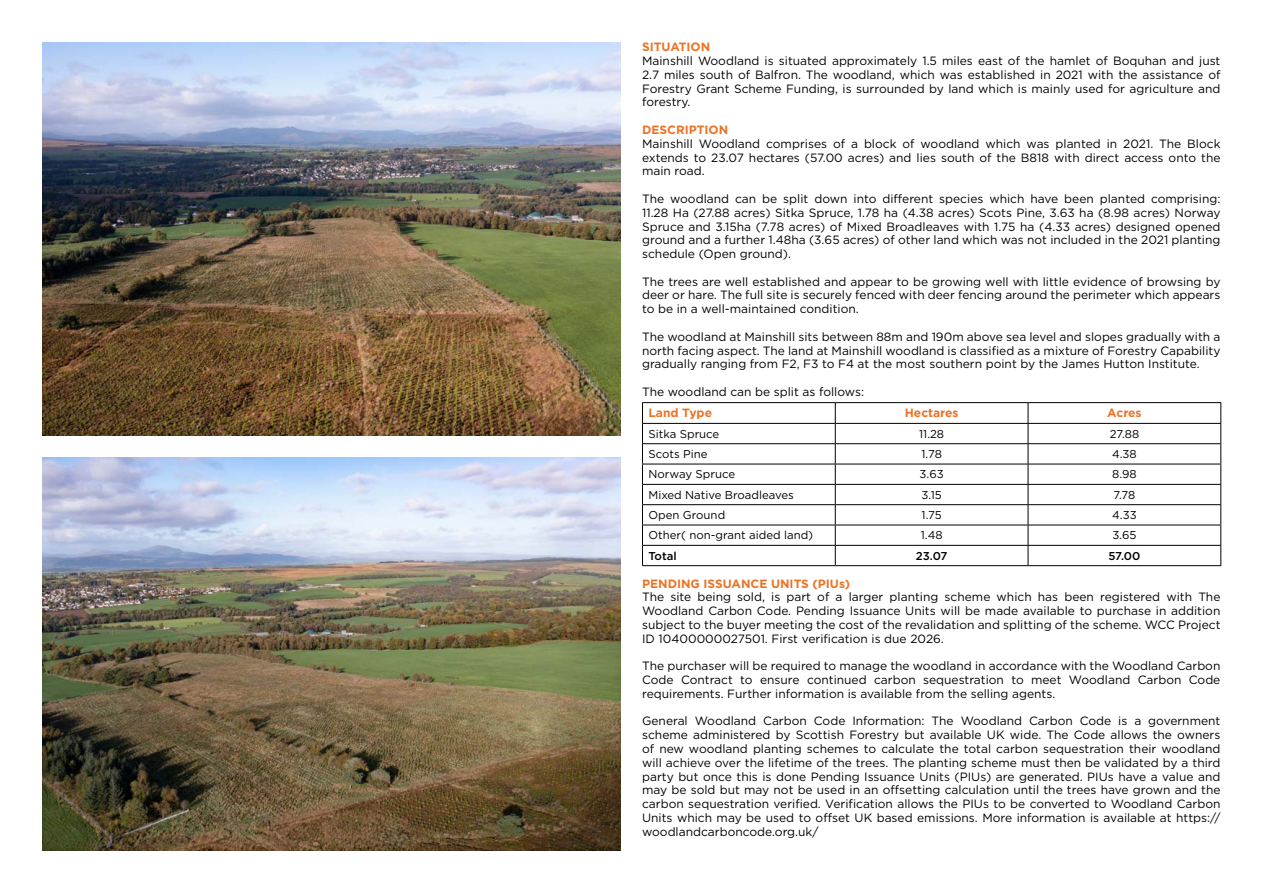
<style>
.page{position:relative;width:1263px;height:893px;background:#fff}
.page>*{position:absolute;margin:0;border:0;box-sizing:border-box;transform-origin:0 0}
.Body_Text{font:12px/13.8px "Gotham HTF";color:#000;text-align:justify}
.Headings_Text{font:700 12px "Gotham HTF";color:#ec7326}
.Body_Text-2{font:11.4px "Gotham HTF";color:#000}
.Body_Text-3{font:500 11.4px "Gotham HTF";color:#000}
</style>
<div class="page">
<hr style="left:642px;top:402px;width:193px;height:1px;background:#000">
<hr style="left:835px;top:402px;width:193px;height:1px;background:#000">
<hr style="left:1028px;top:402px;width:193px;height:1px;background:#000">
<hr style="left:642px;top:423px;width:193px;height:1px;background:#000">
<hr style="left:835px;top:423px;width:193px;height:1px;background:#000">
<hr style="left:1028px;top:423px;width:193px;height:1px;background:#000">
<hr style="left:642px;top:443px;width:193px;height:1px;background:#000">
<hr style="left:835px;top:443px;width:193px;height:1px;background:#000">
<hr style="left:1028px;top:443px;width:193px;height:1px;background:#000">
<hr style="left:642px;top:464px;width:193px;height:1px;background:#000">
<hr style="left:835px;top:464px;width:193px;height:1px;background:#000">
<hr style="left:1028px;top:464px;width:193px;height:1px;background:#000">
<hr style="left:642px;top:484px;width:193px;height:1px;background:#000">
<hr style="left:835px;top:484px;width:193px;height:1px;background:#000">
<hr style="left:1028px;top:484px;width:193px;height:1px;background:#000">
<hr style="left:642px;top:504px;width:193px;height:1px;background:#000">
<hr style="left:835px;top:504px;width:193px;height:1px;background:#000">
<hr style="left:1028px;top:504px;width:193px;height:1px;background:#000">
<hr style="left:642px;top:525px;width:193px;height:1px;background:#000">
<hr style="left:835px;top:525px;width:193px;height:1px;background:#000">
<hr style="left:1028px;top:525px;width:193px;height:1px;background:#000">
<hr style="left:642px;top:545px;width:193px;height:1px;background:#000">
<svg style="left:642px;top:403px;width:1px;height:162px"></svg>
<hr style="left:835px;top:545px;width:193px;height:1px;background:#000">
<svg style="left:835px;top:403px;width:1px;height:162px"></svg>
<hr style="left:1028px;top:545px;width:193px;height:1px;background:#000">
<svg style="left:1028px;top:403px;width:1px;height:162px"></svg>
<svg style="left:1220px;top:403px;width:1px;height:162px"></svg>
<hr style="left:642px;top:565px;width:193px;height:1px;background:#000">
<hr style="left:835px;top:565px;width:193px;height:1px;background:#000">
<hr style="left:1028px;top:565px;width:193px;height:1px;background:#000">
<img style="left:43px;top:43px;width:578px;height:393px">
<img style="left:43px;top:457px;width:578px;height:393px">
<p class="Headings_Text" style="left:642px;top:40px;width:70px">SITUATION</p>
<p class="Body_Text" style="left:642px;top:54px;width:580px">Mainshill Woodland is situated approximately 1.5 miles east of the hamlet of Boquhan and just 2.7 miles south of Balfron. The woodland, which was established in 2021 with the assistance of Forestry Grant Scheme Funding, is surrounded by land which is mainly used for agriculture and forestry.</p>
<p class="Headings_Text" style="left:642px;top:123px;width:88px">DESCRIPTION</p>
<p class="Body_Text" style="left:642px;top:136px;width:580px">Mainshill Woodland comprises of a block of woodland which was planted in 2021. The Block extends to 23.07 hectares (57.00 acres) and lies south of the B818 with direct access onto the main road.</p>
<p class="Body_Text" style="left:642px;top:192px;width:580px">The woodland can be split down into different species which have been planted comprising:<br>11.28 Ha (27.88 acres) Sitka Spruce, 1.78 ha (4.38 acres) Scots Pine, 3.63 ha (8.98 acres) Norway Spruce and 3.15ha (7.78 acres) of Mixed Broadleaves with 1.75 ha (4.33 acres) designed opened ground and a further 1.48ha (3.65 acres) of other land which was not included in the 2021 planting schedule (Open ground).</p>
<p class="Body_Text" style="left:642px;top:274px;width:580px">The trees are well established and appear to be growing well with little evidence of browsing by deer or hare. The full site is securely fenced with deer fencing around the perimeter which appears to be in a well-maintained condition.</p>
<p class="Body_Text" style="left:642px;top:329px;width:580px">The woodland at Mainshill sits between 88m and 190m above sea level and slopes gradually with a north facing aspect. The land at Mainshill woodland is classified as a mixture of Forestry Capability gradually ranging from F2, F3 to F4 at the most southern point by the James Hutton Institute.</p>
<p class="Body_Text" style="left:642px;top:385px;width:223px">The woodland can be split as follows:</p>
<p class="Headings_Text" style="left:648px;top:406px;width:65px">Land Type</p>
<p class="Headings_Text" style="left:905px;top:406px;width:55px">Hectares</p>
<p class="Headings_Text" style="left:1107px;top:406px;width:36px">Acres</p>
<p class="Body_Text-2" style="left:648px;top:427px;width:72px">Sitka Spruce</p>
<p class="Body_Text-2" style="left:919px;top:427px;width:26px">11.28</p>
<p class="Body_Text-2" style="left:1110px;top:427px;width:31px">27.88</p>
<p class="Body_Text-2" style="left:648px;top:448px;width:61px">Scots Pine</p>
<p class="Body_Text-2" style="left:921px;top:448px;width:22px">1.78</p>
<p class="Body_Text-2" style="left:1112px;top:448px;width:26px">4.38</p>
<p class="Body_Text-2" style="left:648px;top:468px;width:88px">Norway Spruce</p>
<p class="Body_Text-2" style="left:920px;top:468px;width:26px">3.63</p>
<p class="Body_Text-2" style="left:1112px;top:468px;width:26px">8.98</p>
<p class="Body_Text-2" style="left:648px;top:488px;width:147px">Mixed Native Broadleaves</p>
<p class="Body_Text-2" style="left:921px;top:488px;width:22px">3.15</p>
<p class="Body_Text-2" style="left:1113px;top:488px;width:24px">7.78</p>
<p class="Body_Text-2" style="left:648px;top:509px;width:78px">Open Ground</p>
<p class="Body_Text-2" style="left:921px;top:509px;width:22px">1.75</p>
<p class="Body_Text-2" style="left:1112px;top:509px;width:26px">4.33</p>
<p class="Body_Text-2" style="left:648px;top:529px;width:166px">Other( non-grant aided land)</p>
<p class="Body_Text-2" style="left:921px;top:529px;width:23px">1.48</p>
<p class="Body_Text-2" style="left:1112px;top:529px;width:26px">3.65</p>
<p class="Body_Text-3" style="left:648px;top:549px;width:30px">Total</p>
<p class="Body_Text-3" style="left:916px;top:549px;width:33px">23.07</p>
<p class="Body_Text-3" style="left:1108px;top:549px;width:33px">57.00</p>
<p class="Headings_Text" style="left:642px;top:576px;width:209px">PENDING ISSUANCE UNITS (PIUs)</p>
<p class="Body_Text" style="left:642px;top:590px;width:580px">The site being sold, is part of a larger planting scheme which has been registered with The Woodland Carbon Code. Pending Issuance Units will be made available to purchase in addition subject to the buyer meeting the cost of the revalidation and splitting of the scheme. WCC Project ID 10400000027501. First verification is due 2026.</p>
<p class="Body_Text" style="left:642px;top:659px;width:580px">The purchaser will be required to manage the woodland in accordance with the Woodland Carbon Code Contract to ensure continued carbon sequestration to meet Woodland Carbon Code requirements. Further information is available from the selling agents.</p>
<p class="Body_Text" style="left:642px;top:714px;width:580px">General Woodland Carbon Code Information: The Woodland Carbon Code is a government scheme administered by Scottish Forestry but available UK wide. The Code allows the owners of new woodland planting schemes to calculate the total carbon sequestration their woodland will achieve over the lifetime of the trees. The planting scheme must then be validated by a third party but once this is done Pending Issuance Units (PIUs) are generated. PIUs have a value and may be sold but may not be used in an offsetting calculation until the trees have grown and the carbon sequestration verified. Verification allows the PIUs to be converted to Woodland Carbon Units which may be used to offset UK based emissions. More information is available at https:// woodlandcarboncode.org.uk/</p>
</div>
